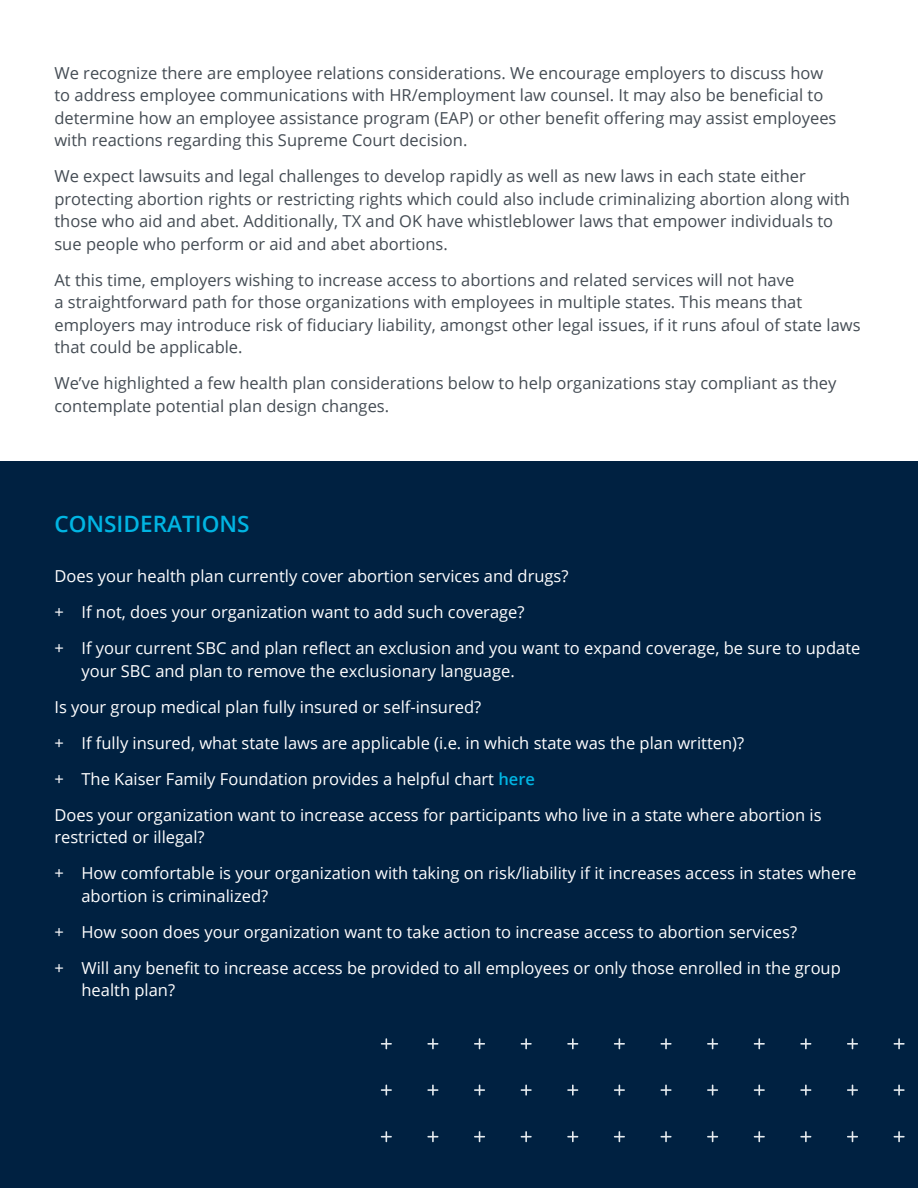
<style>
.page{position:relative;width:918px;height:1188px;background:#fff}
.page>*{position:absolute;margin:0;border:0;box-sizing:border-box;transform-origin:0 0}
.t1{font:600 22.65px "Open Sans";color:#00b5e3}
.Body_Copy_Bullet_85{font:16.5px/22.5px "Open Sans";color:#444c54}
.Body_Copy_Bullet_85-2{font:16.5px/22.5px "Open Sans";color:#fff}
.s1{font-weight:600;color:#00b5e3}
</style>
<div class="page">
<div style="left:0;top:461px;width:918px;height:727px;background:#002141"></div>
<svg style="left:381px;top:1038px;width:11px;height:11px"></svg>
<svg style="left:427px;top:1038px;width:11px;height:11px"></svg>
<svg style="left:474px;top:1038px;width:11px;height:11px"></svg>
<svg style="left:521px;top:1038px;width:11px;height:11px"></svg>
<svg style="left:567px;top:1038px;width:11px;height:11px"></svg>
<svg style="left:614px;top:1038px;width:11px;height:11px"></svg>
<svg style="left:661px;top:1038px;width:11px;height:11px"></svg>
<svg style="left:707px;top:1038px;width:11px;height:11px"></svg>
<svg style="left:754px;top:1038px;width:11px;height:11px"></svg>
<svg style="left:800px;top:1038px;width:11px;height:11px"></svg>
<svg style="left:847px;top:1038px;width:11px;height:11px"></svg>
<svg style="left:894px;top:1038px;width:11px;height:11px"></svg>
<svg style="left:381px;top:1085px;width:11px;height:11px"></svg>
<svg style="left:427px;top:1085px;width:11px;height:11px"></svg>
<svg style="left:474px;top:1085px;width:11px;height:11px"></svg>
<svg style="left:521px;top:1085px;width:11px;height:11px"></svg>
<svg style="left:567px;top:1085px;width:11px;height:11px"></svg>
<svg style="left:614px;top:1085px;width:11px;height:11px"></svg>
<svg style="left:661px;top:1085px;width:11px;height:11px"></svg>
<svg style="left:707px;top:1085px;width:11px;height:11px"></svg>
<svg style="left:754px;top:1085px;width:11px;height:11px"></svg>
<svg style="left:800px;top:1085px;width:11px;height:11px"></svg>
<svg style="left:847px;top:1085px;width:11px;height:11px"></svg>
<svg style="left:894px;top:1085px;width:11px;height:11px"></svg>
<svg style="left:381px;top:1131px;width:11px;height:11px"></svg>
<svg style="left:427px;top:1131px;width:11px;height:11px"></svg>
<svg style="left:474px;top:1131px;width:11px;height:11px"></svg>
<svg style="left:521px;top:1131px;width:11px;height:11px"></svg>
<svg style="left:567px;top:1131px;width:11px;height:11px"></svg>
<svg style="left:614px;top:1131px;width:11px;height:11px"></svg>
<svg style="left:661px;top:1131px;width:11px;height:11px"></svg>
<svg style="left:707px;top:1131px;width:11px;height:11px"></svg>
<svg style="left:754px;top:1131px;width:11px;height:11px"></svg>
<svg style="left:800px;top:1131px;width:11px;height:11px"></svg>
<svg style="left:847px;top:1131px;width:11px;height:11px"></svg>
<svg style="left:894px;top:1131px;width:11px;height:11px"></svg>
<p class="Body_Copy_Bullet_85" style="left:54px;top:61px;width:784px">We recognize there are employee relations considerations. We encourage employers to discuss how to address employee communications with HR/employment law counsel. It may also be beneficial to determine how an employee assistance program (EAP) or other benefit offering may assist employees with reactions regarding this Supreme Court decision.</p>
<p class="Body_Copy_Bullet_85" style="left:54px;top:164px;width:797px">We expect lawsuits and legal challenges to develop rapidly as well as new laws in each state either protecting abortion rights or restricting rights which could also include criminalizing abortion along with those who aid and abet. Additionally, TX and OK have whistleblower laws that empower individuals to sue people who perform or aid and abet abortions.</p>
<p class="Body_Copy_Bullet_85" style="left:54px;top:268px;width:808px">At this time, employers wishing to increase access to abortions and related services will not have<br>a straightforward path for those organizations with employees in multiple states. This means that employers may introduce risk of fiduciary liability, amongst other legal issues, if it runs afoul of state laws that could be applicable.</p>
<p class="Body_Copy_Bullet_85" style="left:54px;top:371px;width:783px">We’ve highlighted a few health plan considerations below to help organizations stay compliant as they contemplate potential plan design changes.</p>
<p class="t1" style="left:54px;top:508px;width:197px">CONSIDERATIONS</p>
<p class="Body_Copy_Bullet_85-2" style="left:54px;top:564px;width:516px">Does your health plan currently cover abortion services and drugs?</p>
<p class="Body_Copy_Bullet_85-2" style="left:54px;top:600px;width:472px">+ If not, does your organization want to add such coverage?</p>
<p class="Body_Copy_Bullet_85-2" style="left:81px;top:636px;width:780px;text-indent:-27px">+ If your current SBC and plan reflect an exclusion and you want to expand coverage, be sure to update your SBC and plan to remove the exclusionary language.</p>
<p class="Body_Copy_Bullet_85-2" style="left:54px;top:695px;width:428px">Is your group medical plan fully insured or self-insured?</p>
<p class="Body_Copy_Bullet_85-2" style="left:54px;top:731px;width:691px">+ If fully insured, what state laws are applicable (i.e. in which state was the plan written)?</p>
<p class="Body_Copy_Bullet_85-2" style="left:54px;top:767px;width:482px">+ The Kaiser Family Foundation provides a helpful chart <span class="s1">here</span></p>
<p class="Body_Copy_Bullet_85-2" style="left:54px;top:803px;width:769px">Does your organization want to increase access for participants who live in a state where abortion is restricted or illegal?</p>
<p class="Body_Copy_Bullet_85-2" style="left:81px;top:861px;width:776px;text-indent:-27px">+ How comfortable is your organization with taking on risk/liability if it increases access in states where abortion is criminalized?</p>
<p class="Body_Copy_Bullet_85-2" style="left:54px;top:920px;width:744px">+ How soon does your organization want to take action to increase access to abortion services?</p>
<p class="Body_Copy_Bullet_85-2" style="left:81px;top:956px;width:761px;text-indent:-27px">+ Will any benefit to increase access be provided to all employees or only those enrolled in the group health plan?</p>
</div>
